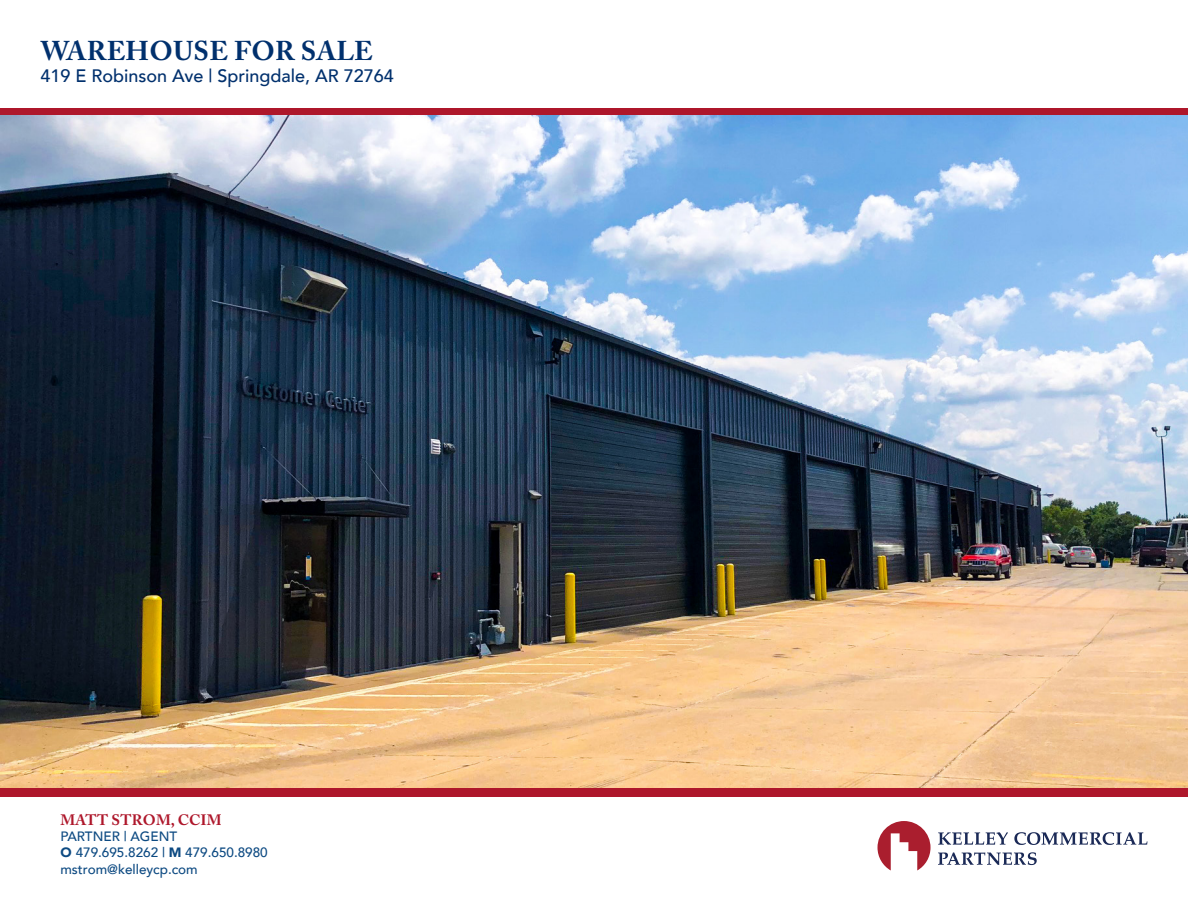
<style>
.page{position:relative;width:1188px;height:918px;background:#fff}
.page>*{position:absolute;margin:0;border:0;box-sizing:border-box;transform-origin:0 0}
.t1{font:700 27px "Adobe Caslon Pro";letter-spacing:.015em;color:#00306d}
.t2{font:500 18px "Avenir";color:#00306d}
.t3{font:700 15px "Adobe Caslon Pro";letter-spacing:.015em;color:#ae172b}
.t4{font:500 13.5px/16.2px "Avenir";color:#0d4a82}
.s1{font-weight:900}
</style>
<div class="page">
<svg style="left:878px;top:821px;width:53px;height:49px"></svg>
<svg style="left:938px;top:832px;width:70px;height:13px"></svg>
<svg style="left:1014px;top:832px;width:134px;height:13px"></svg>
<svg style="left:938px;top:852px;width:99px;height:13px"></svg>
<div style="left:0;top:108px;width:1188px;height:9px;background:#ae172b"></div>
<div style="left:0;top:788px;width:1188px;height:8px;background:#ae172b"></div>
<img style="left:0;top:116px;width:1188px;height:672px">
<h1 class="t1" style="left:41px;top:35px;width:334px">WAREHOUSE FOR SALE</h1>
<h2 class="t2" style="left:40px;top:60px;width:355px">419 E Robinson Ave | Springdale, AR 72764</h2>
<p class="t3" style="left:61px;top:811px;width:163px">MATT STROM, CCIM</p>
<p class="t4" style="left:60px;top:828px;width:209px">PARTNER | AGENT<br><span class="s1">O</span> 479.695.8262 | <span class="s1">M</span> 479.650.8980 mstrom@kelleycp.com</p>
</div>
